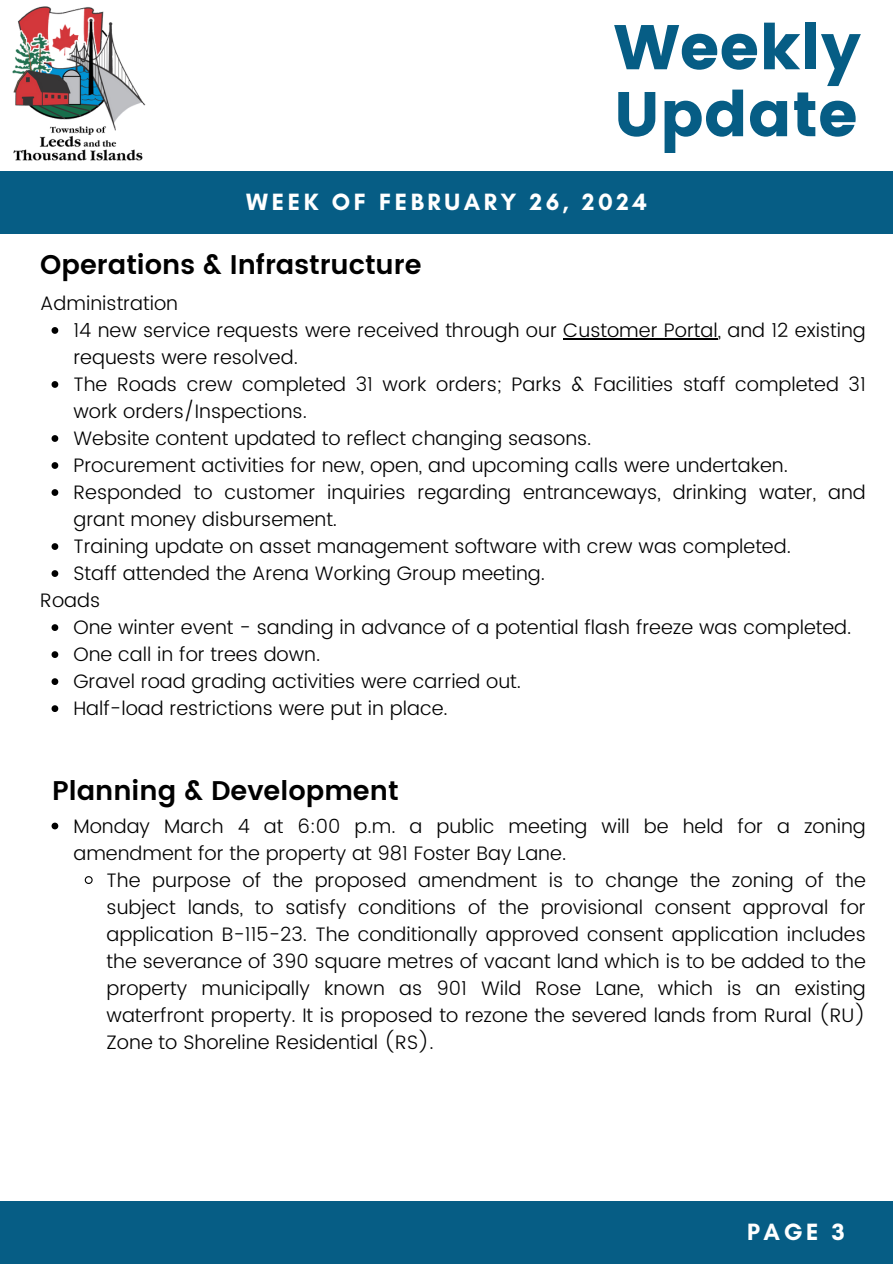
<style>
.page{position:relative;width:893px;height:1264px;background:#fff}
.page>*{position:absolute;margin:0;border:0;box-sizing:border-box;transform-origin:0 0}
.t1{font:63px "Poppins";color:#065d85}
.t2{font:600 27px "Poppins";color:#000}
.t3{font:700 24px "Glacial Indifference";letter-spacing:.15em;color:#fff}
.t4{font:300 19.5px/27px "Poppins";color:#000}
</style>
<div class="page">
<div style="left:0;top:172px;width:892px;height:62px;background:#065d85"></div>
<div style="left:0;top:1201px;width:892px;height:62px;background:#065d85"></div>
<img style="left:0;top:6px;width:155px;height:166px">
<svg style="left:52px;top:327px;width:6px;height:7px"></svg>
<hr style="left:563px;top:338px;width:154px;height:1px;background:#000">
<svg style="left:52px;top:381px;width:6px;height:7px"></svg>
<svg style="left:52px;top:435px;width:6px;height:7px"></svg>
<svg style="left:52px;top:462px;width:6px;height:7px"></svg>
<svg style="left:52px;top:489px;width:6px;height:7px"></svg>
<svg style="left:52px;top:543px;width:6px;height:7px"></svg>
<svg style="left:52px;top:570px;width:6px;height:7px"></svg>
<svg style="left:52px;top:624px;width:6px;height:7px"></svg>
<svg style="left:52px;top:651px;width:6px;height:7px"></svg>
<svg style="left:52px;top:678px;width:6px;height:7px"></svg>
<svg style="left:52px;top:705px;width:6px;height:7px"></svg>
<svg style="left:52px;top:822px;width:6px;height:7px"></svg>
<svg style="left:84px;top:876px;width:9px;height:8px"></svg>
<h1 class="t1" style="left:613px;top:11px;width:249px">Weekly</h1>
<h1 class="t1" style="left:613px;top:78px;width:245px">Update</h1>
<p class="t3" style="left:246px;top:187px;width:402px">WEEK OF FEBRUARY 26, 2024</p>
<h2 class="t2" style="left:40px;top:249px;width:383px">Operations &amp; Infrastructure</h2>
<p class="t4" style="left:40px;top:290px;width:139px">Administration</p>
<p class="t4" style="left:73px;top:317px;width:793px">14 new service requests were received through our Customer Portal, and 12 existing requests were resolved.</p>
<p class="t4" style="left:73px;top:371px;width:793px">The Roads crew completed 31 work orders; Parks &amp; Facilities staff completed 31 work orders/Inspections.</p>
<p class="t4" style="left:73px;top:425px;width:519px">Website content updated to reflect changing seasons.</p>
<p class="t4" style="left:73px;top:452px;width:716px">Procurement activities for new, open, and upcoming calls were undertaken.</p>
<p class="t4" style="left:73px;top:479px;width:793px">Responded to customer inquiries regarding entranceways, drinking water, and grant money disbursement.</p>
<p class="t4" style="left:73px;top:533px;width:719px">Training update on asset management software with crew was completed.</p>
<p class="t4" style="left:73px;top:560px;width:473px">Staff attended the Arena Working Group meeting.</p>
<p class="t4" style="left:40px;top:587px;width:61px">Roads</p>
<p class="t4" style="left:73px;top:614px;width:779px">One winter event - sanding in advance of a potential flash freeze was completed.</p>
<p class="t4" style="left:73px;top:641px;width:248px">One call in for trees down.</p>
<p class="t4" style="left:73px;top:668px;width:449px">Gravel road grading activities were carried out.</p>
<p class="t4" style="left:73px;top:695px;width:376px">Half-load restrictions were put in place.</p>
<h2 class="t2" style="left:52px;top:774px;width:348px">Planning &amp; Development</h2>
<p class="t4" style="left:73px;top:812px;width:793px">Monday March 4 at 6:00 p.m. a public meeting will be held for a zoning amendment for the property at 981 Foster Bay Lane.</p>
<p class="t4" style="left:107px;top:866px;width:760px;text-align:justify">The purpose of the proposed amendment is to change the zoning of the subject lands, to satisfy conditions of the provisional consent approval for application B-115-23. The conditionally approved consent application includes the severance of 390 square metres of vacant land which is to be added to the property municipally known as 901 Wild Rose Lane, which is an existing waterfront property. It is proposed to rezone the severed lands from Rural (RU)<br>Zone to Shoreline Residential (RS).</p>
<h3 class="t3" style="left:747px;top:1216px;width:99px">PAGE 3</h3>
</div>
